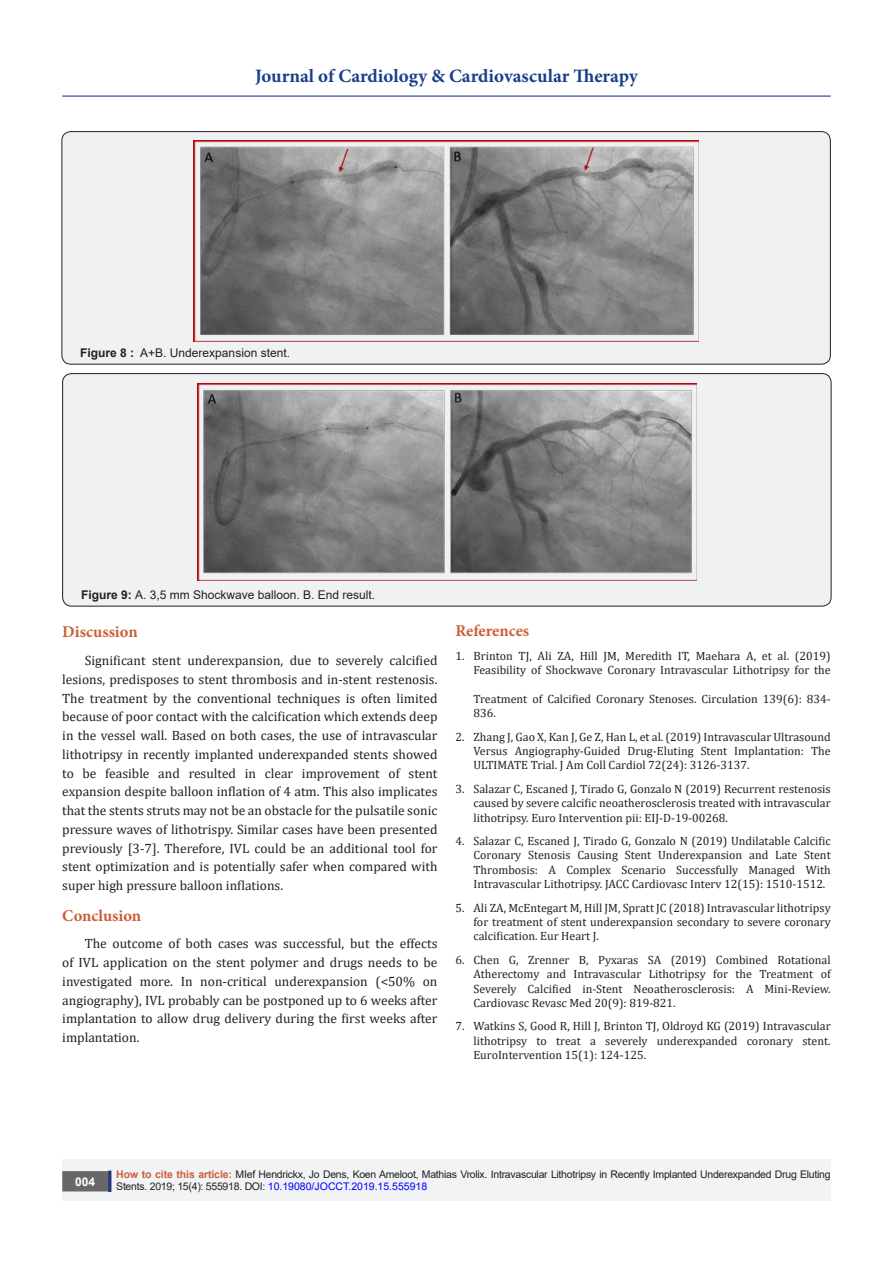
<style>
.page{position:relative;width:893px;height:1263px;background:#fff}
.page>*{position:absolute;margin:0;border:0;box-sizing:border-box;transform-origin:0 0}
.t1{font:700 18.9px "Minion Pro";color:#183f89}
.t2{font:700 16.5px "Minion Pro";color:#ca5f37}
.t3{font:13.5px/18.8px "Cambria";color:#231f20;text-align:justify}
.t4{font:12px/14.4px "Cambria";color:#231f20;text-align:justify}
.t5{font:12px "Arial";color:#231f20}
.t6{font:700 12px "Arial";color:#fff}
.t7{font:10.5px/12.6px "Arial";letter-spacing:-.025em;color:#231f20}
.s1{font-weight:700}
.s2{font-weight:700;color:#ca5f37}
.s3{color:#00f}
</style>
<div class="page">
<hr style="left:62px;top:96px;width:769px;height:1px;background:#253f8e">
<div style="left:62px;top:1160px;width:769px;height:41px;background:#f2f3f4"></div>
<div style="left:63px;top:1172px;width:44px;height:19px;background:#68676a"></div>
<div style="left:62px;top:1171px;width:46px;height:20px;border:2px solid #68676a"></div>
<div style="left:108px;top:1170px;width:3px;height:22px;background:#253474;border:2px solid #253474"></div>
<div style="left:63px;top:374px;width:768px;height:232px;background:#f0f1f2;border-radius:9px"></div>
<div style="left:62px;top:373px;width:769px;height:233px;border:1px solid #231f20;border-radius:9px"></div>
<img style="left:197px;top:383px;width:500px;height:198px">
<div style="left:62px;top:132px;width:768px;height:232px;background:#f0f1f2;border-radius:9px"></div>
<div style="left:62px;top:131px;width:769px;height:234px;border:1px solid #231f20;border-radius:9px"></div>
<img style="left:194px;top:141px;width:505px;height:200px">
<h1 class="t1" style="left:255px;top:63px;width:384px">Journal of Cardiology &amp; Cardiovascular Therapy</h1>
<p class="t5" style="left:80px;top:344px;width:211px"><span class="s1">Figure 8 :</span> A+B. Underexpansion stent.</p>
<p class="t5" style="left:81px;top:586px;width:296px"><span class="s1">Figure 9:</span> A. 3,5 mm Shockwave balloon. B. End result.</p>
<p class="t2" style="left:62px;top:620px;width:77px">Discussion</p>
<p class="t3" style="left:62px;top:651px;width:377px;text-indent:22px">Significant stent underexpansion, due to severely calcified lesions, predisposes to stent thrombosis and in-stent restenosis.<br>The treatment by the conventional techniques is often limited because of poor contact with the calcification which extends deep in the vessel wall. Based on both cases, the use of intravascular lithotripsy in recently implanted underexpanded stents showed to be feasible and resulted in clear improvement of stent expansion despite balloon inflation of 4 atm. This also implicates that the stents struts may not be an obstacle for the pulsatile sonic pressure waves of lithotrispy. Similar cases have been presented previously [3-7]. Therefore, IVL could be an additional tool for stent optimization and is potentially safer when compared with super high pressure balloon inflations.</p>
<p class="t2" style="left:62px;top:904px;width:81px">Conclusion</p>
<p class="t3" style="left:62px;top:934px;width:377px;text-indent:22px">The outcome of both cases was successful, but the effects of IVL application on the stent polymer and drugs needs to be investigated more. In non-critical underexpansion (&lt;50% on angiography), IVL probably can be postponed up to 6 weeks after implantation to allow drug delivery during the first weeks after implantation.</p>
<p class="t2" style="left:455px;top:619px;width:75px">References</p>
<p class="t4" style="left:455px;top:648px;width:377px;text-align:right">1. Brinton TJ, Ali ZA, Hill JM, Meredith IT, Maehara A, et al. (2019)<br>Feasibility of Shockwave Coronary Intravascular Lithotripsy for the</p>
<p class="t4" style="left:473px;top:691px;width:359px">Treatment of Calcified Coronary Stenoses. Circulation 139(6): 834-<br>836.</p>
<p class="t4" style="left:473px;top:729px;width:359px;text-indent:-18px">2. Zhang J, Gao X, Kan J, Ge Z, Han L, et al. (2019) Intravascular Ultrasound Versus Angiography-Guided Drug-Eluting Stent Implantation: The ULTIMATE Trial. J Am Coll Cardiol 72(24): 3126-3137.</p>
<p class="t4" style="left:473px;top:781px;width:359px;text-indent:-18px">3. Salazar C, Escaned J, Tirado G, Gonzalo N (2019) Recurrent restenosis caused by severe calcific neoatherosclerosis treated with intravascular lithotripsy. Euro Intervention pii: EIJ-D-19-00268.</p>
<p class="t4" style="left:473px;top:834px;width:359px;text-indent:-18px">4. Salazar C, Escaned J, Tirado G, Gonzalo N (2019) Undilatable Calcific Coronary Stenosis Causing Stent Underexpansion and Late Stent Thrombosis: A Complex Scenario Successfully Managed With Intravascular Lithotripsy. JACC Cardiovasc Interv 12(15): 1510-1512.</p>
<p class="t4" style="left:473px;top:900px;width:359px;text-indent:-18px">5. Ali ZA, McEntegart M, Hill JM, Spratt JC (2018) Intravascular lithotripsy for treatment of stent underexpansion secondary to severe coronary calcification. Eur Heart J.</p>
<p class="t4" style="left:473px;top:952px;width:359px;text-indent:-18px">6. Chen G, Zrenner B, Pyxaras SA (2019) Combined Rotational Atherectomy and Intravascular Lithotripsy for the Treatment of Severely Calcified in-Stent Neoatherosclerosis: A Mini-Review.<br>Cardiovasc Revasc Med 20(9): 819-821.</p>
<p class="t4" style="left:473px;top:1019px;width:359px;text-indent:-18px">7. Watkins S, Good R, Hill J, Brinton TJ, Oldroyd KG (2019) Intravascular lithotripsy to treat a severely underexpanded coronary stent.<br>EuroIntervention 15(1): 124-125.</p>
<p class="t6" style="left:75px;top:1173px;width:22px">004</p>
<p class="t7" style="left:116px;top:1168px;width:716px"><span class="s2">How to cite this article:</span> MIef Hendrickx, Jo Dens, Koen Ameloot, Mathias Vrolix. Intravascular Lithotripsy in Recently Implanted Underexpanded Drug Eluting<br>Stents. 2019; 15(4): 555918. DOI<span class="s3">: 10.19080/JOCCT.2019.15.555918</span></p>
</div>
